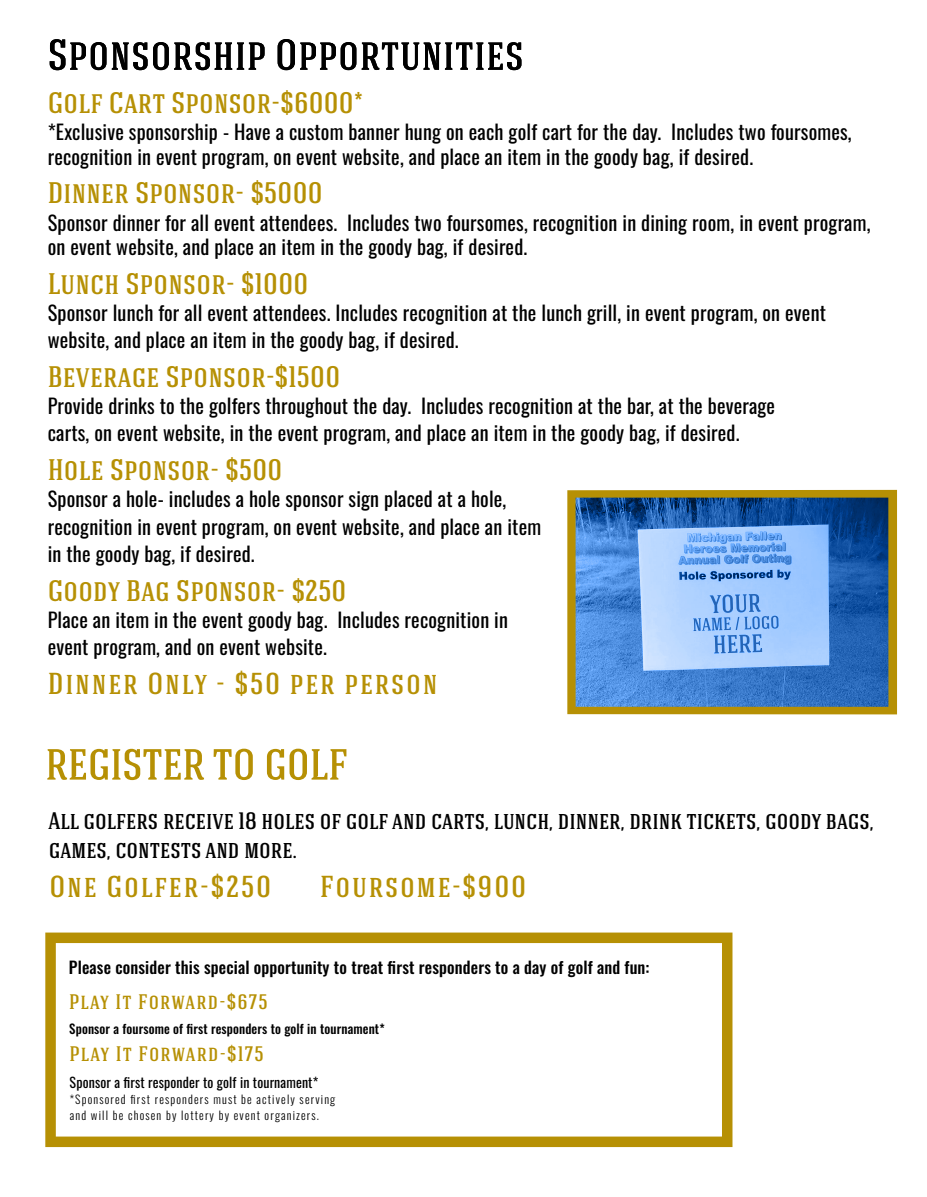
<style>
.page{position:relative;width:927px;height:1197px;background:#fff}
.page>*{position:absolute;margin:0;border:0;box-sizing:border-box;transform-origin:0 0}
.t1{font:500 30.3px "Hagin Caps";letter-spacing:.06em;color:#b69004}
.t2{font:500 29.7px "Hagin Caps";letter-spacing:.01em;color:#b69004}
.t3{font:500 23.7px/28.5px "Hagin Caps";color:#000}
.t4{font:500 21px "Hagin Caps";letter-spacing:.06em;color:#b69004}
.t5{font:20.25px/27.3px "Oswald";letter-spacing:.01em;color:#000}
.t6{font:500 16.5px "Oswald";letter-spacing:.01em;color:#000}
.t7{font:13.95px "Oswald";letter-spacing:.01em;color:#000}
.t8{font:500 12.9px "Oswald";letter-spacing:.01em;color:#000}
.t9{font:300 11.55px/16px "Oswald";letter-spacing:.1em;color:#000}
</style>
<div class="page">
<svg style="left:50px;top:39px;width:56px;height:31px"></svg>
<svg style="left:112px;top:42px;width:153px;height:28px"></svg>
<svg style="left:278px;top:39px;width:78px;height:31px"></svg>
<svg style="left:362px;top:42px;width:159px;height:28px"></svg>
<svg style="left:47px;top:749px;width:157px;height:31px"></svg>
<svg style="left:214px;top:749px;width:39px;height:31px"></svg>
<svg style="left:267px;top:749px;width:17px;height:31px"></svg>
<svg style="left:290px;top:749px;width:56px;height:31px"></svg>
<svg style="left:567px;top:490px;width:330px;height:224px;background:#6590bd"></svg>
<svg style="left:45px;top:933px;width:687px;height:214px"></svg>
<h2 class="t2" style="left:48px;top:84px;width:317px">Golf Cart Sponsor-$6000*</h2>
<p class="t5" style="left:48px;top:118px;width:806px;line-height:24.3px">*Exclusive sponsorship - Have a custom banner hung on each golf cart for the day. Includes two foursomes, recognition in event program, on event website, and place an item in the goody bag, if desired.</p>
<h2 class="t2" style="left:48px;top:174px;width:277px">Dinner Sponsor- $5000</h2>
<p class="t5" style="left:48px;top:208px;width:824px;line-height:24.3px">Sponsor dinner for all event attendees. Includes two foursomes, recognition in dining room, in event program, on event website, and place an item in the goody bag, if desired.</p>
<h2 class="t2" style="left:48px;top:264px;width:262px">Lunch Sponsor- $1000</h2>
<p class="t5" style="left:48px;top:297px;width:780px">Sponsor lunch for all event attendees. Includes recognition at the lunch grill, in event program, on event website, and place an item in the goody bag, if desired.</p>
<h2 class="t2" style="left:48px;top:358px;width:294px">Beverage Sponsor-$1500</h2>
<p class="t5" style="left:48px;top:390px;width:729px">Provide drinks to the golfers throughout the day. Includes recognition at the bar, at the beverage carts, on event website, in the event program, and place an item in the goody bag, if desired.</p>
<h2 class="t2" style="left:48px;top:451px;width:236px">Hole Sponsor- $500</h2>
<p class="t5" style="left:48px;top:483px;width:495px">Sponsor a hole- includes a hole sponsor sign placed at a hole, recognition in event program, on event website, and place an item in the goody bag, if desired.</p>
<h2 class="t2" style="left:48px;top:571px;width:300px">Goody Bag Sponsor- $250</h2>
<p class="t5" style="left:48px;top:604px;width:462px">Place an item in the event goody bag. Includes recognition in event program, and on event website.</p>
<h1 class="t1" style="left:48px;top:665px;width:391px">Dinner Only - $50 per person</h1>
<p class="t3" style="left:49px;top:806px;width:827px">All golfers receive 18 holes of golf and carts, lunch, dinner, drink tickets, goody bags, games, contests and more.</p>
<h1 class="t1" style="left:50px;top:867px;width:223px">One Golfer-$250</h1>
<h1 class="t1" style="left:320px;top:867px;width:208px">Foursome-$900</h1>
<p class="t6" style="left:69px;top:958px;width:582px">Please consider this special opportunity to treat first responders to a day of golf and fun:</p>
<p class="t4" style="left:69px;top:988px;width:200px">Play It Forward-$675</p>
<p class="t8" style="left:69px;top:1022px;width:317px">Sponsor a foursome of first responders to golf in tournament*</p>
<p class="t4" style="left:69px;top:1041px;width:196px">Play It Forward-$175</p>
<p class="t7" style="left:70px;top:1070px;width:250px">Sponsor a first responder to golf in tournament*</p>
<p class="t9" style="left:70px;top:1090px;width:267px">*Sponsored first responders must be actively serving and will be chosen by lottery by event organizers.</p>
</div>
